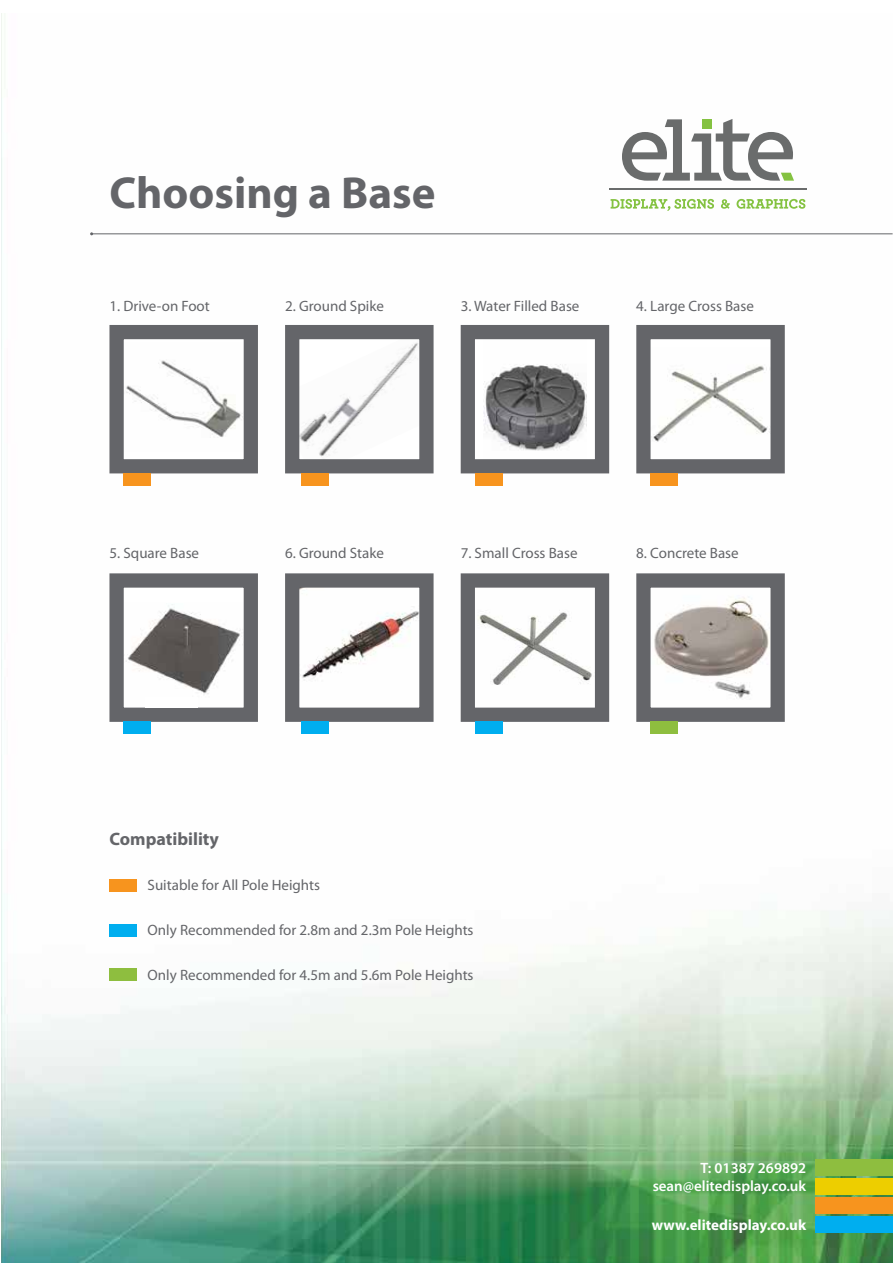
<style>
.page{position:relative;width:893px;height:1263px;background:#fff}
.page>*{position:absolute;margin:0;border:0;box-sizing:border-box;transform-origin:0 0}
.t1{font:700 45px "Myriad Pro";color:#646569}
.t2{font:700 18px "Myriad Pro";color:#646569}
.t3{font:15px "Myriad Pro";color:#646569}
.t4{font:600 15px/18px "Myriad Pro";color:#fff;text-align:right}
.t5{font:700 15px "Myriad Pro";color:#fff}
</style>
<div class="page">
<img style="left:1px;top:13px;width:892px;height:1250px">
<hr style="left:92px;top:233px;width:801px;height:1px;background:#646569">
<svg style="left:102px;top:318px;width:163px;height:163px"></svg>
<svg style="left:278px;top:318px;width:163px;height:163px"></svg>
<svg style="left:454px;top:318px;width:162px;height:163px"></svg>
<svg style="left:629px;top:318px;width:163px;height:163px"></svg>
<svg style="left:102px;top:566px;width:163px;height:163px"></svg>
<svg style="left:278px;top:566px;width:163px;height:163px"></svg>
<svg style="left:454px;top:566px;width:162px;height:163px"></svg>
<svg style="left:629px;top:566px;width:163px;height:163px"></svg>
<div style="left:123px;top:473px;width:28px;height:12px;background:#f7941e"></div>
<div style="left:110px;top:879px;width:27px;height:12px;background:#f7941e"></div>
<div style="left:110px;top:925px;width:27px;height:12px;background:#00aeef"></div>
<div style="left:110px;top:968px;width:27px;height:12px;background:#8ebe3f"></div>
<div style="left:145px;top:697px;width:53px;height:11px;background:#fff"></div>
<div style="left:301px;top:473px;width:27px;height:12px;background:#f7941e"></div>
<div style="left:475px;top:473px;width:28px;height:12px;background:#f7941e"></div>
<div style="left:651px;top:473px;width:27px;height:12px;background:#f7941e"></div>
<div style="left:123px;top:722px;width:28px;height:12px;background:#00aeef"></div>
<div style="left:301px;top:722px;width:27px;height:12px;background:#00aeef"></div>
<div style="left:475px;top:722px;width:28px;height:12px;background:#00aeef"></div>
<div style="left:651px;top:722px;width:27px;height:12px;background:#8ebe3f"></div>
<div style="left:816px;top:1159px;width:77px;height:17px;background:#8ebe3f"></div>
<div style="left:816px;top:1178px;width:77px;height:17px;background:#edce00"></div>
<div style="left:816px;top:1197px;width:77px;height:17px;background:#f7941e"></div>
<div style="left:816px;top:1216px;width:77px;height:17px;background:#00aeef"></div>
<svg style="left:611px;top:199px;width:103px;height:12px"></svg>
<svg style="left:721px;top:199px;width:9px;height:10px"></svg>
<svg style="left:736px;top:199px;width:69px;height:10px"></svg>
<svg style="left:622px;top:119px;width:172px;height:62px"></svg>
<div style="left:702px;top:119px;width:9px;height:10px;background:#84c241"></div>
<hr style="left:609px;top:188px;width:197px;height:1px;background:#6a6c6c">
<h1 class="t1" style="left:109px;top:163px;width:327px">Choosing a Base</h1>
<p class="t3" style="left:109px;top:296px;width:102px">1. Drive-on Foot</p>
<p class="t3" style="left:285px;top:296px;width:100px">2. Ground Spike</p>
<p class="t3" style="left:461px;top:296px;width:120px">3. Water Filled Base</p>
<p class="t3" style="left:636px;top:296px;width:119px">4. Large Cross Base</p>
<p class="t3" style="left:109px;top:544px;width:91px">5. Square Base</p>
<p class="t3" style="left:285px;top:544px;width:100px">6. Ground Stake</p>
<p class="t3" style="left:461px;top:544px;width:118px">7. Small Cross Base</p>
<p class="t3" style="left:636px;top:544px;width:104px">8. Concrete Base</p>
<p class="t2" style="left:109px;top:827px;width:111px">Compatibility</p>
<p class="t3" style="left:148px;top:875px;width:174px">Suitable for All Pole Heights</p>
<p class="t3" style="left:148px;top:920px;width:327px">Only Recommended for 2.8m and 2.3m Pole Heights</p>
<p class="t3" style="left:148px;top:965px;width:327px">Only Recommended for 4.5m and 5.6m Pole Heights</p>
<p class="t4" style="left:653px;top:1158px;width:155px">T: 01387 269892 sean@elitedisplay.co.uk</p>
<p class="t5" style="left:652px;top:1215px;width:156px">www.elitedisplay.co.uk</p>
</div>
